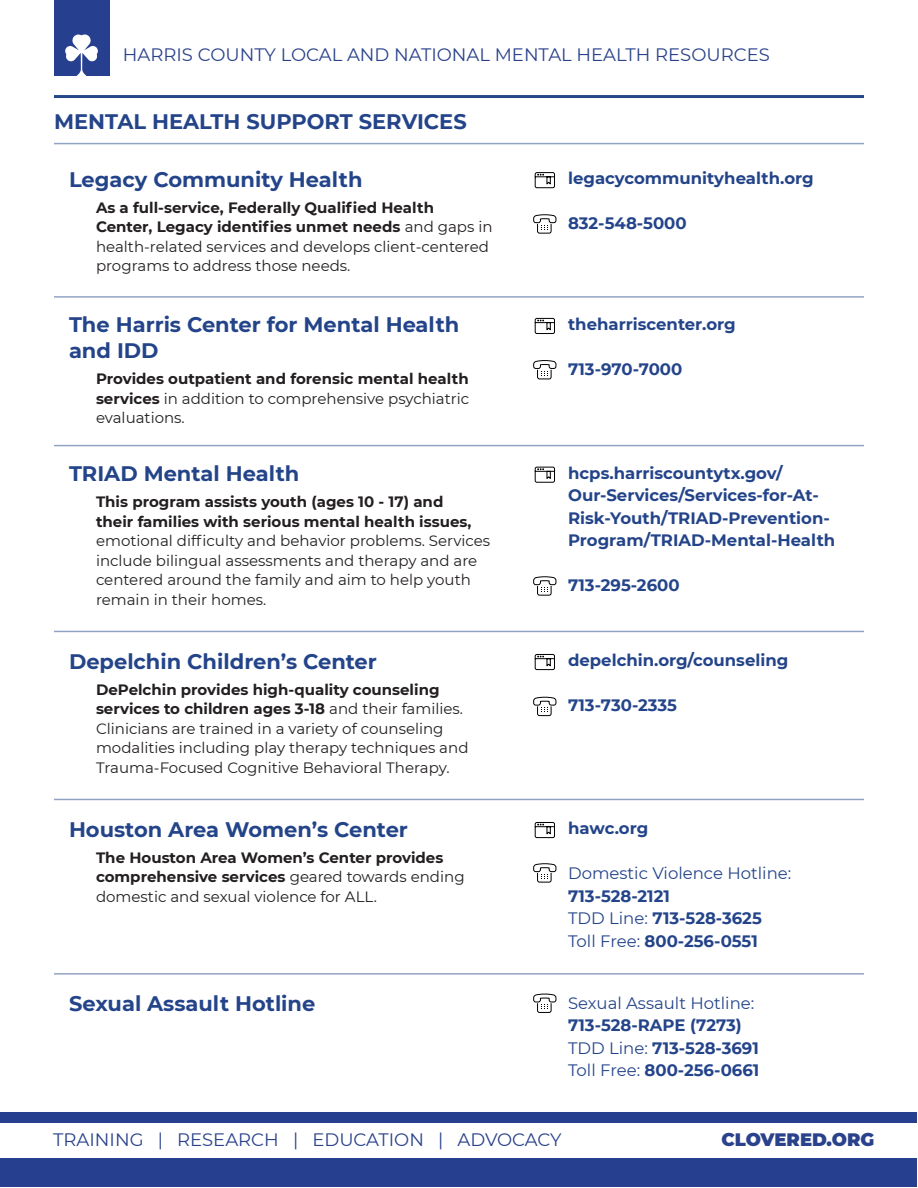
<style>
.page{position:relative;width:918px;height:1188px;background:#fff}
.page>*{position:absolute;margin:0;border:0;box-sizing:border-box;transform-origin:0 0}
.t1{font:700 21px/25.5px "Montserrat";color:#24448a}
.t2{font:18px "Montserrat";color:#2a428b}
.t3{font:900 18px "Montserrat";color:#2a428b}
.t4{font:700 16.5px/22.5px "Montserrat";color:#24448a}
.t5{font:16.5px/22.5px "Montserrat";color:#24448a}
.t6{font:15px/19.5px "Montserrat";color:#231f20}
.t7{font:700 15px/19.5px "Montserrat";color:#231f20;text-align:justify}
.s1{font-weight:700}
.s2{font-weight:400}
</style>
<div class="page">
<div style="left:54px;top:0;width:55px;height:75px;background:#26408f"></div>
<svg style="left:65px;top:34px;width:33px;height:41px"></svg>
<hr style="left:54px;top:95px;width:810px;height:3px;background:#244787">
<div style="left:1px;top:1112px;width:916px;height:75px;background:#26408f"></div>
<div style="left:1px;top:1123px;width:916px;height:35px;background:#fff"></div>
<hr style="left:54px;top:143px;width:810px;height:1px;background:#244787">
<hr style="left:54px;top:296px;width:810px;height:2px;background:#244787">
<hr style="left:54px;top:445px;width:810px;height:1px;background:#244787">
<hr style="left:54px;top:631px;width:810px;height:1px;background:#244787">
<hr style="left:54px;top:799px;width:810px;height:1px;background:#244787">
<hr style="left:54px;top:973px;width:810px;height:2px;background:#244787">
<svg style="left:534px;top:172px;width:21px;height:17px"></svg>
<svg style="left:534px;top:318px;width:21px;height:16px"></svg>
<svg style="left:534px;top:466px;width:21px;height:17px"></svg>
<svg style="left:534px;top:654px;width:21px;height:16px"></svg>
<svg style="left:534px;top:822px;width:21px;height:16px"></svg>
<svg style="left:533px;top:214px;width:24px;height:20px"></svg>
<svg style="left:533px;top:360px;width:24px;height:20px"></svg>
<svg style="left:533px;top:576px;width:24px;height:20px"></svg>
<svg style="left:533px;top:696px;width:24px;height:21px"></svg>
<svg style="left:533px;top:863px;width:24px;height:20px"></svg>
<svg style="left:533px;top:993px;width:24px;height:20px"></svg>
<p class="t2" style="left:123px;top:42px;width:648px">HARRIS COUNTY LOCAL AND NATIONAL MENTAL HEALTH RESOURCES</p>
<p class="t1" style="left:54px;top:108px;width:414px">MENTAL HEALTH SUPPORT SERVICES</p>
<p class="t1" style="left:69px;top:165px;width:295px">Legacy Community Health</p>
<p class="t6" style="left:96px;top:197px;width:398px"><span class="s1">As a full-service, Federally Qualified Health Center, Legacy identifies unmet needs</span> and gaps in health-related services and develops client-centered programs to address those needs.</p>
<p class="t1" style="left:69px;top:311px;width:392px">The Harris Center for Mental Health and IDD</p>
<p class="t7" style="left:96px;top:368px;width:375px">Provides outpatient and forensic mental health services <span class="s2">in addition to comprehensive psychiatric evaluations.</span></p>
<p class="t1" style="left:69px;top:460px;width:232px">TRIAD Mental Health</p>
<p class="t6" style="left:96px;top:492px;width:396px"><span class="s1">This program assists youth (ages 10 - 17) and<br>their families with serious mental health issues, </span>emotional difficulty and behavior problems. Services include bilingual assessments and therapy and are centered around the family and aim to help youth remain in their homes.</p>
<p class="t1" style="left:69px;top:647px;width:309px">Depelchin Children’s Center</p>
<p class="t6" style="left:96px;top:679px;width:374px"><span class="s1">DePelchin provides high-quality counseling services to children ages 3-18</span> and their families.<br>Clinicians are trained in a variety of counseling modalities including play therapy techniques and Trauma-Focused Cognitive Behavioral Therapy.</p>
<p class="t1" style="left:69px;top:815px;width:340px">Houston Area Women’s Center</p>
<p class="t7" style="left:96px;top:847px;width:370px;text-align:left">The Houston Area Women’s Center provides comprehensive services <span class="s2">geared towards ending domestic and sexual violence for ALL.</span></p>
<p class="t1" style="left:69px;top:990px;width:248px">Sexual Assault Hotline</p>
<p class="t4" style="left:568px;top:166px;width:247px">legacycommunityhealth.org</p>
<p class="t4" style="left:568px;top:211px;width:120px">832-548-5000</p>
<p class="t4" style="left:568px;top:312px;width:169px">theharriscenter.org</p>
<p class="t4" style="left:568px;top:357px;width:116px">713-970-7000</p>
<p class="t4" style="left:568px;top:461px;width:269px">hcps.harriscountytx.gov/<br>Our-Services/Services-for-At-<br>Risk-Youth/TRIAD-Prevention-<br>Program/TRIAD-Mental-Health</p>
<p class="t4" style="left:568px;top:573px;width:113px">713-295-2600</p>
<p class="t4" style="left:568px;top:648px;width:222px">depelchin.org/counseling</p>
<p class="t4" style="left:568px;top:693px;width:110px">713-730-2335</p>
<p class="t4" style="left:568px;top:816px;width:82px">hawc.org</p>
<p class="t5" style="left:568px;top:861px;width:225px">Domestic Violence Hotline:<br><span class="s1">713-528-2121</span></p>
<p class="t4" style="left:568px;top:906px;width:195px"><span class="s2">TDD Line:</span> 713-528-3625</p>
<p class="t4" style="left:568px;top:929px;width:191px"><span class="s2">Toll Free:</span> 800-256-0551</p>
<p class="t5" style="left:568px;top:991px;width:188px">Sexual Assault Hotline:<br><span class="s1">713-528-RAPE (7273)</span></p>
<p class="t4" style="left:568px;top:1036px;width:192px"><span class="s2">TDD Line:</span> 713-528-3691</p>
<p class="t4" style="left:568px;top:1058px;width:193px"><span class="s2">Toll Free:</span> 800-256-0661</p>
<p class="t2" style="left:53px;top:1128px;width:510px">TRAINING | RESEARCH | EDUCATION | ADVOCACY</p>
<p class="t3" style="left:722px;top:1126px;width:154px">CLOVERED.ORG</p>
</div>
